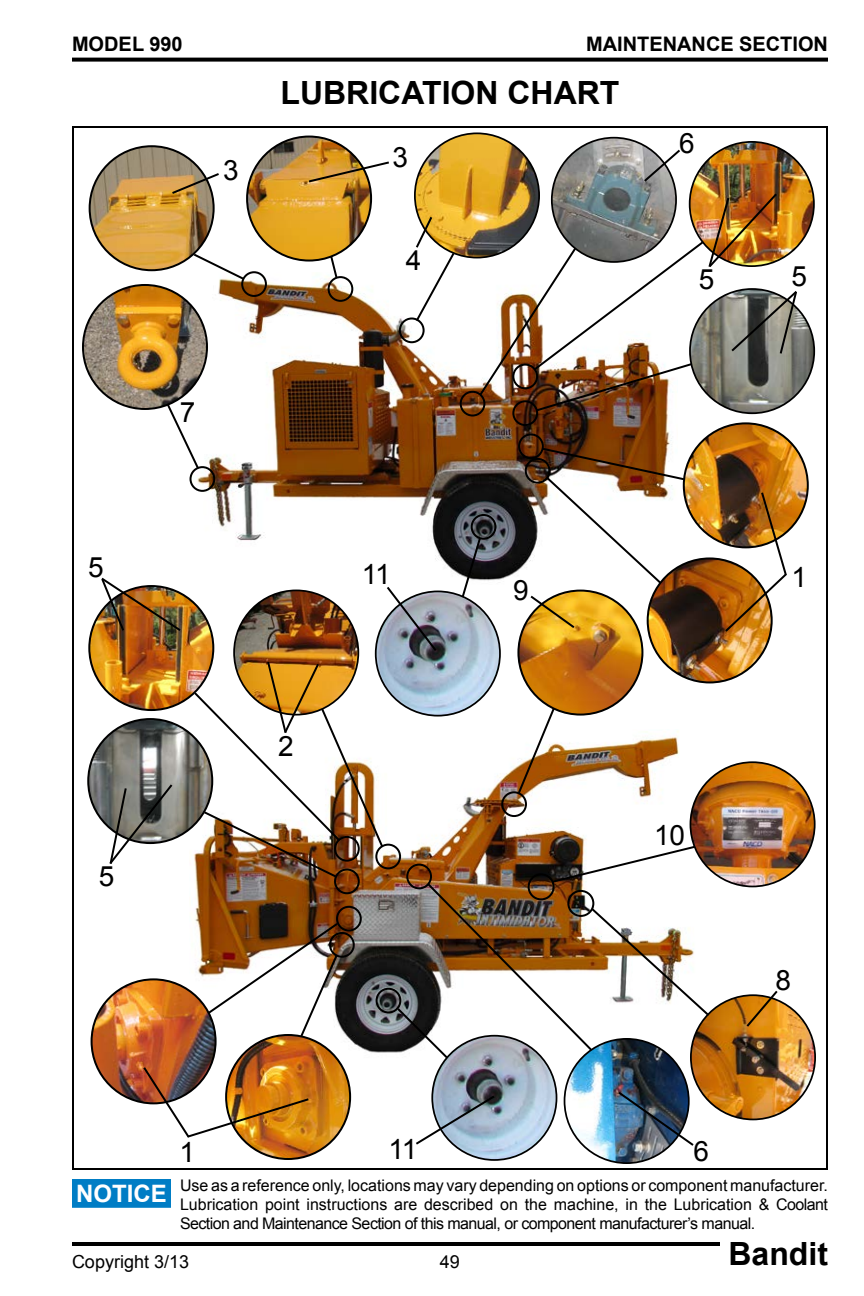
<style>
.page{position:relative;width:864px;height:1296px;background:#fff}
.page>*{position:absolute;margin:0;border:0;box-sizing:border-box;transform-origin:0 0}
.t1{font:700 32px "Arial";color:#000}
.t2{font:28px "Arial";color:#000}
.t3{font:700 24px "Arial";color:#fff}
.t4{font:700 20px "Arial";color:#000}
.t5{font:18px "Arial";color:#000}
.t6{font:16px/19.2px "Arial";letter-spacing:-.035em;color:#000;text-align:justify}
</style>
<div class="page">
<hr style="left:72px;top:1242px;width:648px;height:4px;background:#000">
<svg style="left:72px;top:58px;width:756px;height:4px;background:#191919"></svg>
<div style="left:72px;top:1179px;width:99px;height:29px;background:#007dc5;border:2px solid #007dc5"></div>
<img style="left:192px;top:272px;width:480px;height:309px">
<img style="left:190px;top:731px;width:506px;height:329px">
<img style="left:83px;top:285px;width:124px;height:124px;border-radius:62px">
<div style="left:82px;top:284px;width:126px;height:126px;border:2px solid #000;border-radius:50%"></div>
<div style="left:190px;top:466px;width:25px;height:26px;border:2px solid #000;border-radius:50%"></div>
<svg style="left:165px;top:402px;width:36px;height:69px"></svg>
<img style="left:90px;top:146px;width:124px;height:124px;border-radius:62px">
<div style="left:241px;top:271px;width:26px;height:26px;border:2px solid #000;border-radius:50%"></div>
<svg style="left:192px;top:252px;width:54px;height:30px"></svg>
<svg style="left:170px;top:171px;width:49px;height:25px"></svg>
<img style="left:690px;top:142px;width:124px;height:124px;border-radius:62px">
<div style="left:512px;top:400px;width:26px;height:26px;border:2px solid #000;border-radius:50%"></div>
<img style="left:690px;top:289px;width:124px;height:124px;border-radius:62px">
<div style="left:336px;top:906px;width:26px;height:26px;border:2px solid #000;border-radius:50%"></div>
<img style="left:92px;top:979px;width:124px;height:124px;border-radius:62px">
<img style="left:226px;top:1035px;width:124px;height:124px;border-radius:62px">
<div style="left:329px;top:932px;width:26px;height:26px;border:2px solid #000;border-radius:50%"></div>
<svg style="left:206px;top:921px;width:134px;height:118px"></svg>
<img style="left:141px;top:1065px;width:170px;height:75px">
<img style="left:518px;top:591px;width:124px;height:124px;border-radius:62px">
<div style="left:517px;top:590px;width:126px;height:126px;border:2px solid #000;border-radius:50%"></div>
<div style="left:501px;top:791px;width:26px;height:26px;border:2px solid #000;border-radius:50%"></div>
<svg style="left:516px;top:706px;width:40px;height:90px"></svg>
<svg style="left:528px;top:594px;width:49px;height:36px;background:#d9ad3f"></svg>
<img style="left:690px;top:762px;width:125px;height:124px;border-radius:62px">
<div style="left:690px;top:761px;width:126px;height:126px;border:2px solid #000;border-radius:50%"></div>
<img style="left:89px;top:586px;width:124px;height:124px;border-radius:62px">
<img style="left:99px;top:577px;width:84px;height:56px">
<div style="left:334px;top:869px;width:26px;height:25px;border:2px solid #000;border-radius:50%"></div>
<img style="left:88px;top:719px;width:124px;height:124px;border-radius:62px">
<svg style="left:108px;top:782px;width:66px;height:82px"></svg>
<img style="left:432px;top:1036px;width:125px;height:124px;border-radius:62px">
<div style="left:376px;top:988px;width:25px;height:25px;border:2px solid #000;border-radius:50%"></div>
<svg style="left:416px;top:1094px;width:81px;height:53px"></svg>
<img style="left:684px;top:423px;width:124px;height:124px;border-radius:62px">
<div style="left:518px;top:433px;width:26px;height:26px;border:2px solid #000;border-radius:50%"></div>
<div style="left:525px;top:458px;width:25px;height:26px;border:2px solid #000;border-radius:50%"></div>
<svg style="left:540px;top:446px;width:147px;height:140px"></svg>
<img style="left:648px;top:558px;width:124px;height:124px;border-radius:62px">
<img style="left:723px;top:490px;width:66px;height:144px">
<img style="left:691px;top:995px;width:124px;height:124px;border-radius:62px">
<svg style="left:745px;top:990px;width:35px;height:39px"></svg>
<img style="left:234px;top:590px;width:124px;height:69px">
<div style="left:375px;top:844px;width:26px;height:25px;border:2px solid #000;border-radius:50%"></div>
<img style="left:192px;top:659px;width:193px;height:220px">
<div style="left:460px;top:391px;width:25px;height:26px;border:2px solid #000;border-radius:50%"></div>
<img style="left:478px;top:191px;width:321px;height:222px">
<img style="left:552px;top:138px;width:124px;height:124px;border-radius:61px">
<div style="left:551px;top:137px;width:126px;height:126px;border:2px solid #000;border-radius:50%"></div>
<svg style="left:642px;top:148px;width:38px;height:36px"></svg>
<img style="left:395px;top:844px;width:316px;height:217px">
<img style="left:565px;top:1039px;width:124px;height:124px;border-radius:62px">
<img style="left:616px;top:1090px;width:78px;height:58px">
<img style="left:415px;top:133px;width:124px;height:125px;border-radius:62px">
<div style="left:414px;top:132px;width:126px;height:126px;border:2px solid #000;border-radius:50%"></div>
<svg style="left:414px;top:215px;width:42px;height:108px"></svg>
<div style="left:399px;top:318px;width:26px;height:25px;border:2px solid #000;border-radius:50%"></div>
<img style="left:376px;top:591px;width:124px;height:125px;border-radius:62px">
<div style="left:471px;top:514px;width:25px;height:26px;border:2px solid #000;border-radius:50%"></div>
<svg style="left:385px;top:587px;width:53px;height:66px"></svg>
<svg style="left:460px;top:536px;width:22px;height:64px"></svg>
<div style="left:328px;top:276px;width:25px;height:26px;border:2px solid #000;border-radius:50%"></div>
<svg style="left:329px;top:254px;width:10px;height:26px"></svg>
<img style="left:247px;top:137px;width:124px;height:124px;border-radius:62px">
<svg style="left:307px;top:160px;width:82px;height:24px"></svg>
<p class="t4" style="left:72px;top:30px;width:112px">MODEL 990</p>
<p class="t4" style="left:586px;top:30px;width:243px">MAINTENANCE SECTION</p>
<p class="t2" style="left:88px;top:548px;width:17px">5</p>
<p class="t2" style="left:99px;top:858px;width:17px">5</p>
<p class="t2" style="left:223px;top:152px;width:17px">3</p>
<p class="t1" style="left:281px;top:72px;width:340px">LUBRICATION CHART</p>
<p class="t2" style="left:392px;top:139px;width:17px">3</p>
<p class="t2" style="left:406px;top:242px;width:17px">4</p>
<p class="t2" style="left:180px;top:394px;width:17px">7</p>
<p class="t2" style="left:679px;top:125px;width:17px">6</p>
<p class="t2" style="left:699px;top:261px;width:17px">5</p>
<p class="t2" style="left:791px;top:258px;width:17px">5</p>
<p class="t2" style="left:278px;top:727px;width:17px">2</p>
<p class="t2" style="left:362px;top:556px;width:31px">11</p>
<p class="t2" style="left:513px;top:572px;width:17px">9</p>
<p class="t2" style="left:791px;top:558px;width:17px">1</p>
<p class="t2" style="left:654px;top:817px;width:33px">10</p>
<p class="t2" style="left:776px;top:962px;width:17px">8</p>
<p class="t3" style="left:76px;top:1178px;width:92px">NOTICE</p>
<p class="t2" style="left:179px;top:1134px;width:17px">1</p>
<p class="t2" style="left:388px;top:1131px;width:31px">11</p>
<p class="t2" style="left:694px;top:1133px;width:17px">6</p>
<p class="t6" style="left:180px;top:1176px;width:650px">Use as a reference only, locations may vary depending on options or component manufacturer.<br>Lubrication point instructions are described on the machine, in the Lubrication &amp; Coolant Section and Maintenance Section of this manual, or component manufacturer’s manual.</p>
<p class="t5" style="left:72px;top:1250px;width:119px">Copyright 3/13</p>
<p class="t5" style="left:440px;top:1250px;width:22px">49</p>
<h1 class="t1" style="left:728px;top:1233px;width:101px">Bandit</h1>
</div>
